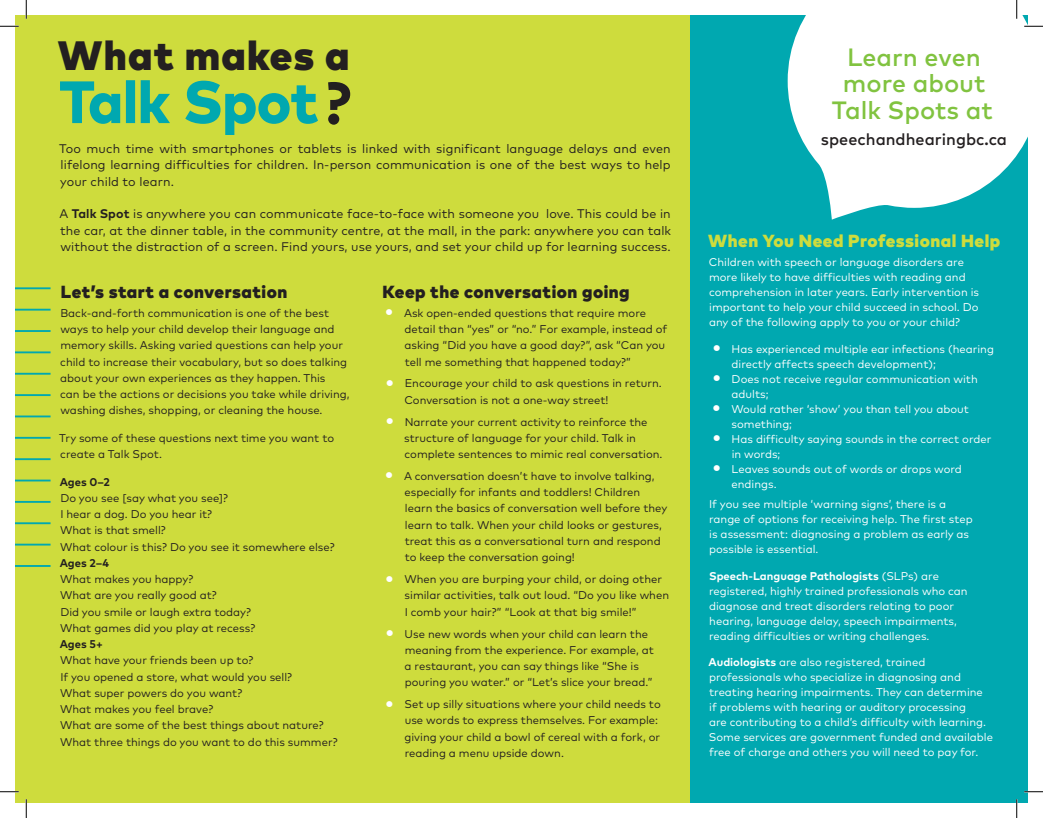
<style>
.page{position:relative;width:1043px;height:818px;background:#fff}
.page>*{position:absolute;margin:0;border:0;box-sizing:border-box;transform-origin:0 0}
.t1{font:700 58.75px "Mark Pro";color:#231f20}
.t2{font:900 41px "Mark Pro";letter-spacing:.03em;color:#231f20}
.t3{font:500 25px "Mark Pro";color:#81c340}
.t4{font:900 17.5px "Mark Pro";letter-spacing:.03em;color:#231f20}
.t5{font:900 17.5px "Mark Pro";letter-spacing:.03em;color:#cedc3d}
.t6{font:500 16.25px "Mark Pro";color:#231f20}
.t7{font:12.5px/16.2px "Mark Pro";letter-spacing:.01em;color:#231f20;text-align:justify}
.t8{font:11.25px/16.2px "Mark Pro";color:#231f20}
.t9{font:11.25px/15px "Mark Pro";color:#fff}
.t10{font:700 11.25px "Mark Pro";letter-spacing:-.005em;color:#231f20}
.s1{font-weight:700}
.s2{font-size:26.25px;color:#fff}
.s3{font-size:26.25px}
</style>
<div class="page">
<div style="left:15px;top:15px;width:675px;height:787px;background:#cedc3d"></div>
<div style="left:690px;top:15px;width:338px;height:787px;background:#00a8b0"></div>
<hr style="left:15px;top:309px;width:36px;height:1px;background:#00a8b0">
<hr style="left:15px;top:287px;width:36px;height:2px;background:#00a8b0">
<hr style="left:15px;top:351px;width:36px;height:2px;background:#00a8b0">
<hr style="left:15px;top:330px;width:36px;height:2px;background:#00a8b0">
<hr style="left:15px;top:373px;width:36px;height:1px;background:#00a8b0">
<hr style="left:15px;top:394px;width:36px;height:2px;background:#00a8b0">
<hr style="left:15px;top:415px;width:36px;height:2px;background:#00a8b0">
<hr style="left:15px;top:479px;width:36px;height:2px;background:#00a8b0">
<hr style="left:15px;top:437px;width:36px;height:1px;background:#00a8b0">
<hr style="left:15px;top:501px;width:36px;height:2px;background:#00a8b0">
<hr style="left:15px;top:522px;width:36px;height:2px;background:#00a8b0">
<hr style="left:15px;top:458px;width:36px;height:2px;background:#00a8b0">
<hr style="left:15px;top:543px;width:36px;height:2px;background:#00a8b0">
<hr style="left:15px;top:565px;width:36px;height:2px;background:#00a8b0">
<svg style="left:60px;top:80px;width:258px;height:55px"></svg>
<svg style="left:787px;top:15px;width:241px;height:205px;fill:#fff"></svg>
<svg style="left:0;top:25px;width:19px;height:2px"></svg>
<svg style="left:1024px;top:25px;width:18px;height:2px"></svg>
<svg style="left:0;top:791px;width:19px;height:1px"></svg>
<svg style="left:1024px;top:790px;width:18px;height:2px"></svg>
<svg style="left:25px;top:0;width:2px;height:19px"></svg>
<svg style="left:25px;top:799px;width:2px;height:19px"></svg>
<svg style="left:1015px;top:0;width:2px;height:19px"></svg>
<svg style="left:1015px;top:799px;width:2px;height:19px"></svg>
<p class="t2" style="left:58px;top:24px;width:293px">What makes a</p>
<p class="t1" style="left:325px;top:59px;width:28px">?</p>
<p class="t7" style="left:59px;top:140px;width:613px">Too much time with smartphones or tablets is linked with significant language delays and even lifelong learning difficulties for children. In-person communication is one of the best ways to help your child to learn.</p>
<p class="t7" style="left:59px;top:205px;width:613px">A <span class="s1">Talk Spot</span> is anywhere you can communicate face-to-face with someone you love. This could be in the car, at the dinner table, in the community centre, at the mall, in the park: anywhere you can talk without the distraction of a screen. Find yours, use yours, and set your child up for learning success.</p>
<p class="t4" style="left:61px;top:278px;width:228px">Let’s start a conversation</p>
<p class="t8" style="left:60px;top:304px;width:291px">Back-and-forth communication is one of the best ways to help your child develop their language and memory skills. Asking varied questions can help your child to increase their vocabulary, but so does talking about your own experiences as they happen. This<br>can be the actions or decisions you take while driving, washing dishes, shopping, or cleaning the house.</p>
<p class="t8" style="left:59px;top:429px;width:276px">Try some of these questions next time you want to create a Talk Spot.</p>
<p class="t10" style="left:60px;top:473px;width:52px">Ages 0–2</p>
<p class="t8" style="left:60px;top:489px;width:169px">Do you see [say what you see]?</p>
<p class="t8" style="left:60px;top:505px;width:153px">I hear a dog. Do you hear it?</p>
<p class="t8" style="left:60px;top:521px;width:107px">What is that smell?</p>
<p class="t8" style="left:60px;top:537px;width:276px">What colour is this? Do you see it somewhere else?</p>
<p class="t10" style="left:60px;top:554px;width:51px">Ages 2–4</p>
<p class="t8" style="left:60px;top:570px;width:135px">What makes you happy?</p>
<p class="t8" style="left:60px;top:586px;width:158px">What are you really good at?</p>
<p class="t8" style="left:60px;top:602px;width:192px">Did you smile or laugh extra today?</p>
<p class="t8" style="left:60px;top:619px;width:196px">What games did you play at recess?</p>
<p class="t10" style="left:60px;top:635px;width:45px">Ages 5+</p>
<p class="t8" style="left:60px;top:651px;width:195px">What have your friends been up to?</p>
<p class="t8" style="left:60px;top:667px;width:233px">If you opened a store, what would you sell?</p>
<p class="t8" style="left:60px;top:684px;width:184px">What super powers do you want?</p>
<p class="t8" style="left:60px;top:700px;width:155px">What makes you feel brave?</p>
<p class="t8" style="left:60px;top:716px;width:265px">What are some of the best things about nature?</p>
<p class="t8" style="left:60px;top:732px;width:279px">What three things do you want to do this summer?</p>
<p class="t4" style="left:382px;top:278px;width:248px">Keep the conversation going</p>
<p class="t8" style="left:404px;top:304px;width:264px;text-indent:-21px"><span class="s2">•</span> Ask open-ended questions that require more detail than “yes” or “no.” For example, instead of asking “Did you have a good day?”, ask “Can you tell me something that happened today?”</p>
<p class="t8" style="left:404px;top:374px;width:259px;text-indent:-20px"><span class="s2">•</span> Encourage your child to ask questions in return.<br>Conversation is not a one-way street!</p>
<p class="t8" style="left:404px;top:412px;width:260px;text-indent:-20px"><span class="s2">•</span> Narrate your current activity to reinforce the structure of language for your child. Talk in complete sentences to mimic real conversation.</p>
<p class="t8" style="left:404px;top:467px;width:264px;text-indent:-21px"><span class="s2">•</span> A conversation doesn’t have to involve talking, especially for infants and toddlers! Children learn the basics of conversation well before they learn to talk. When your child looks or gestures, treat this as a conversational turn and respond to keep the conversation going!</p>
<p class="t8" style="left:404px;top:570px;width:266px;text-indent:-21px"><span class="s2">•</span> When you are burping your child, or doing other similar activities, talk out loud. “Do you like when<br>I comb your hair?” “Look at that big smile!”</p>
<p class="t8" style="left:404px;top:624px;width:251px;text-indent:-20px"><span class="s2">•</span> Use new words when your child can learn the meaning from the experience. For example, at a restaurant, you can say things like “She is pouring you water.” or “Let’s slice your bread.”</p>
<p class="t8" style="left:404px;top:695px;width:258px;text-indent:-21px"><span class="s2">•</span> Set up silly situations where your child needs to use words to express themselves. For example: giving your child a bowl of cereal with a fork, or reading a menu upside down.</p>
<p class="t3" style="left:847px;top:38px;width:135px">Learn even</p>
<p class="t3" style="left:843px;top:65px;width:144px">more about</p>
<p class="t3" style="left:832px;top:91px;width:162px">Talk Spots at</p>
<p class="t6" style="left:821px;top:127px;width:188px">speechandhearingbc.ca</p>
<p class="t5" style="left:708px;top:227px;width:293px">When You Need Professional Help</p>
<p class="t9" style="left:709px;top:254px;width:272px">Children with speech or language disorders are more likely to have difficulties with reading and comprehension in later years. Early intervention is important to help your child succeed in school. Do any of the following apply to you or your child?</p>
<p class="t9" style="left:731px;top:340px;width:264px;text-indent:-20px"><span class="s3">•</span> Has experienced multiple ear infections (hearing directly affects speech development);</p>
<p class="t9" style="left:731px;top:370px;width:248px;text-indent:-20px"><span class="s3">•</span> Does not receive regular communication with adults;</p>
<p class="t9" style="left:731px;top:400px;width:239px;text-indent:-21px"><span class="s3">•</span> Would rather ‘show’ you than tell you about something;</p>
<p class="t9" style="left:731px;top:430px;width:261px;text-indent:-21px"><span class="s3">•</span> Has difficulty saying sounds in the correct order in words;</p>
<p class="t9" style="left:731px;top:460px;width:232px;text-indent:-20px"><span class="s3">•</span> Leaves sounds out of words or drops word endings.</p>
<p class="t9" style="left:709px;top:496px;width:265px">If you see multiple ‘warning signs’, there is a range of options for receiving help. The first step is assessment: diagnosing a problem as early as possible is essential.</p>
<p class="t9" style="left:709px;top:567px;width:260px"><span class="s1">Speech-Language Pathologists</span> (SLPs) are registered, highly trained professionals who can diagnose and treat disorders relating to poor hearing, language delay, speech impairments, reading difficulties or writing challenges.</p>
<p class="t9" style="left:708px;top:653px;width:286px"><span class="s1">Audiologists</span> are also registered, trained professionals who specialize in diagnosing and treating hearing impairments. They can determine<br>if problems with hearing or auditory processing<br>are contributing to a child’s difficulty with learning.<br>Some services are government funded and available free of charge and others you will need to pay for.</p>
</div>
